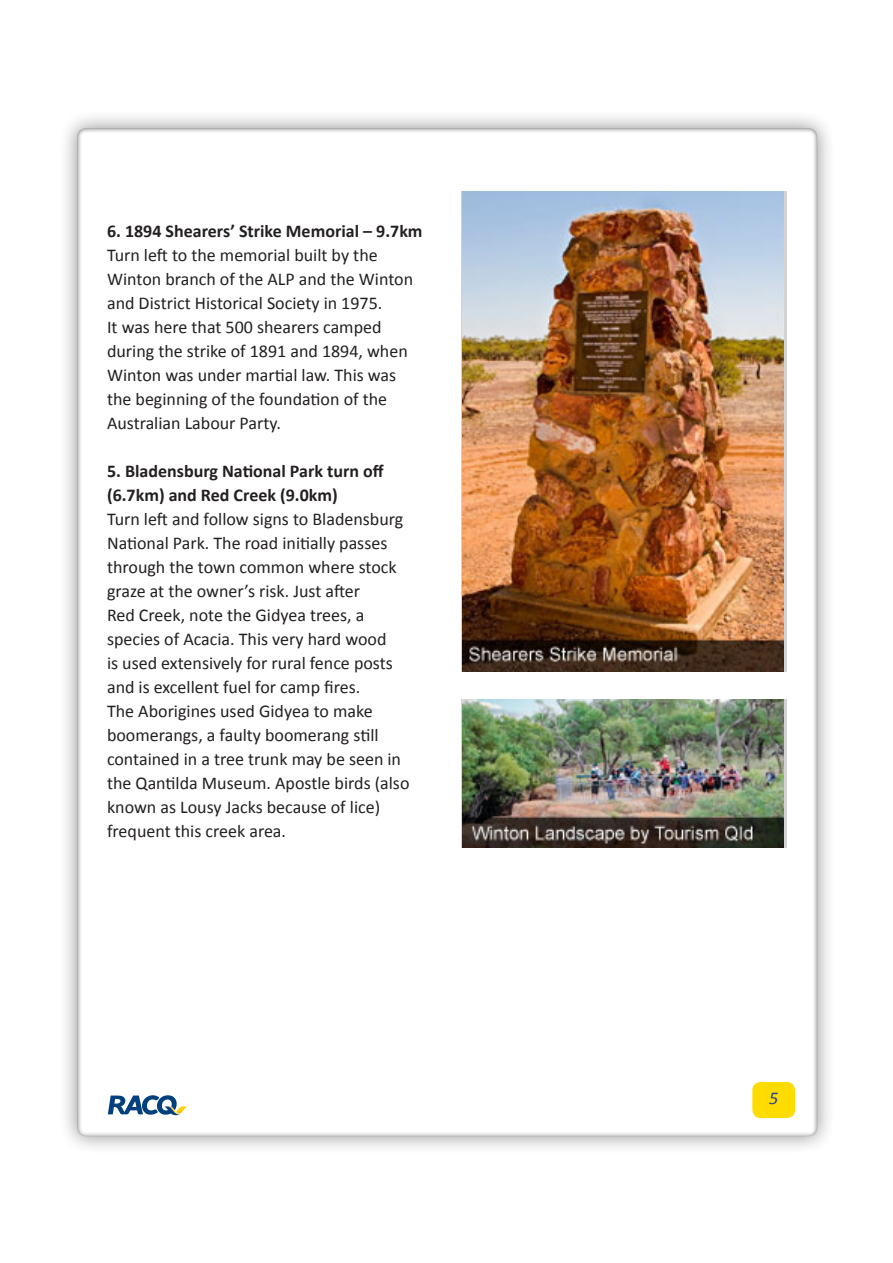
<style>
.page{position:relative;width:893px;height:1263px;background:#fff}
.page>*{position:absolute;margin:0;border:0;box-sizing:border-box;transform-origin:0 0}
.t1{font:18px/24px "Calibri";color:#231f20}
.t2{font:700 18px/24px "Calibri";color:#231f20}
.t3{font:italic 18px "Calibri";color:#253f8e}
</style>
<div class="page">
<div style="left:59px;top:110px;width:777px;height:1045px;background:#231f20;opacity:.5"></div>
<div style="left:77px;top:128px;width:741px;height:1008px;background:#fff"></div>
<div style="left:752px;top:1082px;width:43px;height:36px;background:#ffdc01;border-radius:9px"></div>
<img style="left:463px;top:192px;width:321px;height:480px">
<div style="left:461px;top:699px;width:326px;height:149px;background:linear-gradient(to bottom,#d1d2d4,#d1d2d4)"></div>
<img style="left:463px;top:699px;width:321px;height:148px">
<svg style="left:108px;top:1095px;width:79px;height:20px"></svg>
<p class="t2" style="left:107px;top:219px;width:317px">6. 1894 Shearers’ Strike Memorial – 9.7km</p>
<p class="t1" style="left:107px;top:243px;width:308px">Turn left to the memorial built by the Winton branch of the ALP and the Winton and District Historical Society in 1975.<br>It was here that 500 shearers camped during the strike of 1891 and 1894, when Winton was under martial law. This was the beginning of the foundation of the Australian Labour Party.</p>
<p class="t2" style="left:107px;top:459px;width:278px">5. Bladensburg National Park turn off (6.7km) and Red Creek (9.0km)</p>
<p class="t1" style="left:107px;top:507px;width:304px">Turn left and follow signs to Bladensburg National Park. The road initially passes through the town common where stock graze at the owner’s risk. Just after<br>Red Creek, note the Gidyea trees, a species of Acacia. This very hard wood<br>is used extensively for rural fence posts and is excellent fuel for camp fires.<br>The Aborigines used Gidyea to make boomerangs, a faulty boomerang still contained in a tree trunk may be seen in the Qantilda Museum. Apostle birds (also known as Lousy Jacks because of lice) frequent this creek area.</p>
<p class="t3" style="left:769px;top:1086px;width:11px">5</p>
</div>
